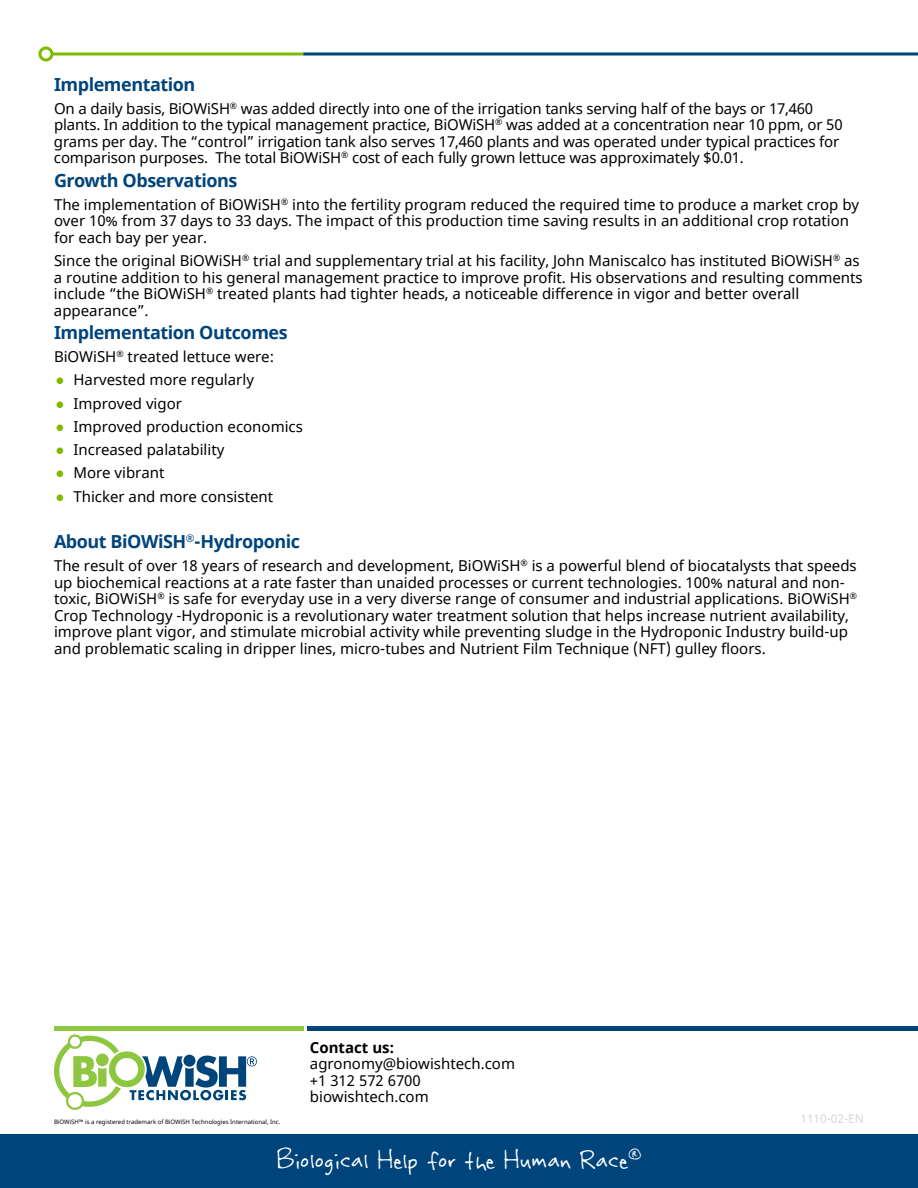
<style>
.page{position:relative;width:918px;height:1188px;background:#fff}
.page>*{position:absolute;margin:0;border:0;box-sizing:border-box;transform-origin:0 0}
.t1{font:30px "Rabiohead";color:#fff}
.t2{font:700 18px "Noto Sans";letter-spacing:-.025em;color:#00447c}
.t3{font:15px/16.5px "Noto Sans";color:#000}
.t4{font:15px "Noto Sans";color:#000101}
.t5{font:700 15px "Noto Sans";color:#000}
.t6{font:12px "Noto Sans";color:#d6d7d6}
.t7{font:6px "Noto Sans";color:#000}
.s1{color:#7eba00}
</style>
<div class="page">
<div style="left:0;top:1134px;width:918px;height:54px;background:#00447c"></div>
<svg style="left:53px;top:52px;width:250px;height:4px"></svg>
<div style="left:38px;top:46px;width:15px;height:16px;border:3px solid #7eba00;border-radius:50%"></div>
<svg style="left:303px;top:52px;width:615px;height:4px;background:#3f729c"></svg>
<hr style="left:54px;top:1026px;width:249px;height:4px;background:#8dc63f">
<hr style="left:307px;top:1026px;width:611px;height:4px;background:#00447c">
<svg style="left:54px;top:1034px;width:203px;height:76px"></svg>
<p class="t2" style="left:54px;top:71px;width:143px">Implementation</p>
<p class="t3" style="left:54px;top:101px;width:790px">On a daily basis, BiOWiSH<sup>®</sup> was added directly into one of the irrigation tanks serving half of the bays or 17,460 plants. In addition to the typical management practice, BiOWiSH<sup>®</sup> was added at a concentration near 10 ppm, or 50 grams per day. The “control” irrigation tank also serves 17,460 plants and was operated under typical practices for comparison purposes. The total BiOWiSH<sup>®</sup> cost of each fully grown lettuce was approximately $0.01.</p>
<p class="t2" style="left:54px;top:167px;width:185px">Growth Observations</p>
<p class="t3" style="left:54px;top:197px;width:807px">The implementation of BiOWiSH<sup>®</sup> into the fertility program reduced the required time to produce a market crop by over 10% from 37 days to 33 days. The impact of this production time saving results in an additional crop rotation for each bay per year.</p>
<p class="t3" style="left:54px;top:253px;width:810px">Since the original BiOWiSH<sup>®</sup> trial and supplementary trial at his facility, John Maniscalco has instituted BiOWiSH<sup>®</sup> as a routine addition to his general management practice to improve profit. His observations and resulting comments include “the BiOWiSH<sup>®</sup> treated plants had tighter heads, a noticeable difference in vigor and better overall appearance”.</p>
<p class="t2" style="left:54px;top:320px;width:235px">Implementation Outcomes</p>
<p class="t3" style="left:54px;top:349px;width:222px">BiOWiSH<sup>®</sup> treated lettuce were:</p>
<p class="t4" style="left:55px;top:370px;width:200px"><span class="s1">●</span> Harvested more regularly</p>
<p class="t4" style="left:55px;top:393px;width:128px"><span class="s1">●</span> Improved vigor</p>
<p class="t4" style="left:55px;top:416px;width:249px"><span class="s1">●</span> Improved production economics</p>
<p class="t4" style="left:55px;top:439px;width:170px"><span class="s1">●</span> Increased palatability</p>
<p class="t4" style="left:55px;top:463px;width:110px"><span class="s1">●</span> More vibrant</p>
<p class="t4" style="left:55px;top:486px;width:219px"><span class="s1">●</span> Thicker and more consistent</p>
<p class="t2" style="left:54px;top:529px;width:248px">About BiOWiSH<sup>®</sup>-Hydroponic</p>
<p class="t3" style="left:54px;top:558px;width:805px">The result of over 18 years of research and development, BiOWiSH<sup>®</sup> is a powerful blend of biocatalysts that speeds up biochemical reactions at a rate faster than unaided processes or current technologies. 100% natural and non&shy;toxic, BiOWiSH<sup>®</sup> is safe for everyday use in a very diverse range of consumer and industrial applications. BiOWiSH<sup>® </sup>Crop Technology -Hydroponic is a revolutionary water treatment solution that helps increase nutrient availability, improve plant vigor, and stimulate microbial activity while preventing sludge in the Hydroponic Industry build-up and problematic scaling in dripper lines, micro-tubes and Nutrient Film Technique (NFT) gulley floors.</p>
<p class="t7" style="left:54px;top:1118px;width:228px">BiOWiSH™ is a registered trademark of BiOWiSH Technologies International, Inc.</p>
<p class="t5" style="left:310px;top:1037px;width:86px">Contact us:</p>
<p class="t3" style="left:310px;top:1056px;width:207px">agronomy@biowishtech.com +1 312 572 6700 biowishtech.com</p>
<h1 class="t1" style="left:277px;top:1142px;width:366px">Biological Help for the Human Race<sup>®</sup></h1>
<p class="t6" style="left:800px;top:1110px;width:65px">1110-02-EN</p>
</div>
